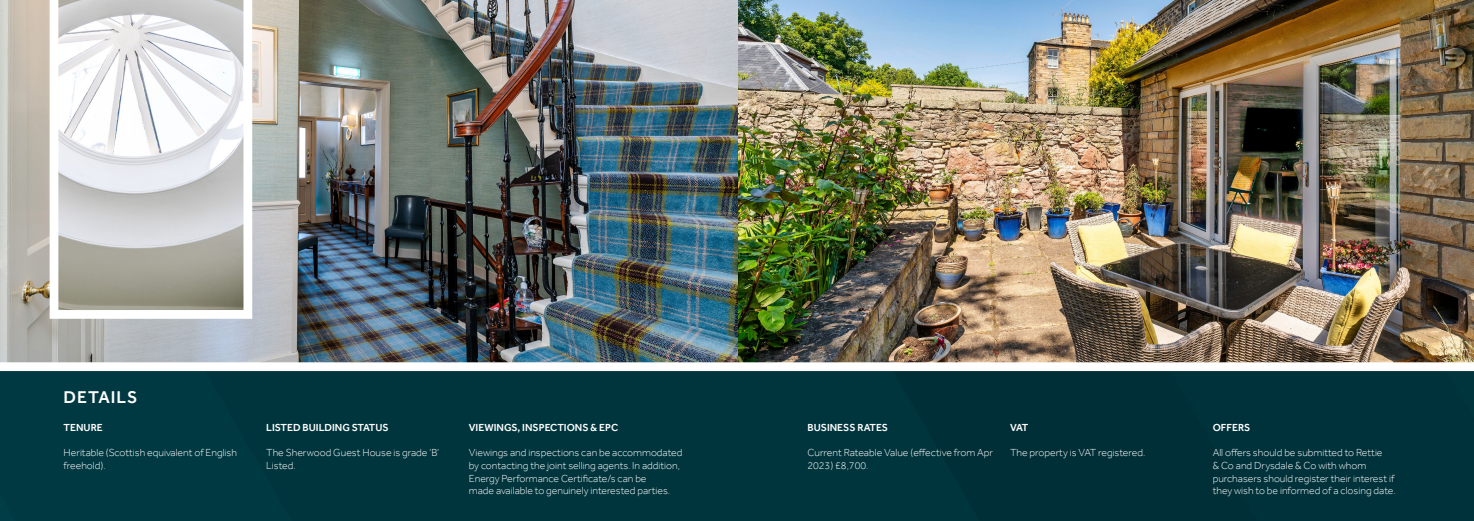
<style>
.page{position:relative;width:1474px;height:521px;background:#fff}
.page>*{position:absolute;margin:0;border:0;box-sizing:border-box;transform-origin:0 0}
.t1{font:500 17.5px "Effra";letter-spacing:.06em;color:#fff}
.t2{font:300 10.5px/12.6px "Effra";color:#fff}
.t3{font:500 10.5px "Effra";color:#fff}
</style>
<div class="page">
<img style="left:0;top:0;width:1473px;height:358px">
<svg style="left:0;top:358px;width:1473px;height:163px;background:#104048"></svg>
<svg style="left:45px;top:0;width:211px;height:323px"></svg>
<p class="t1" style="left:64px;top:387px;width:76px">DETAILS</p>
<p class="t3" style="left:64px;top:421px;width:41px">TENURE</p>
<p class="t2" style="left:64px;top:446px;width:175px">Heritable (Scottish equivalent of English freehold).</p>
<p class="t3" style="left:266px;top:421px;width:124px">LISTED BUILDING STATUS</p>
<p class="t2" style="left:266px;top:446px;width:174px">The Sherwood Guest House is grade ‘B’<br>Listed.</p>
<p class="t3" style="left:469px;top:421px;width:151px">VIEWINGS, INSPECTIONS &amp; EPC</p>
<p class="t2" style="left:469px;top:446px;width:215px">Viewings and inspections can be accommodated by contacting the joint selling agents. In addition, Energy Performance Certificate/s can be<br>made available to genuinely interested parties.</p>
<p class="t3" style="left:807px;top:421px;width:82px">BUSINESS RATES</p>
<p class="t2" style="left:807px;top:446px;width:187px">Current Rateable Value (effective from Apr<br>2023) £8,700.</p>
<p class="t3" style="left:1010px;top:421px;width:20px">VAT</p>
<p class="t2" style="left:1010px;top:446px;width:137px">The property is VAT registered.</p>
<p class="t3" style="left:1212px;top:421px;width:39px">OFFERS</p>
<p class="t2" style="left:1212px;top:446px;width:184px">All offers should be submitted to Rettie<br>&amp; Co and Drysdale &amp; Co with whom purchasers should register their interest if they wish to be informed of a closing date.</p>
</div>
